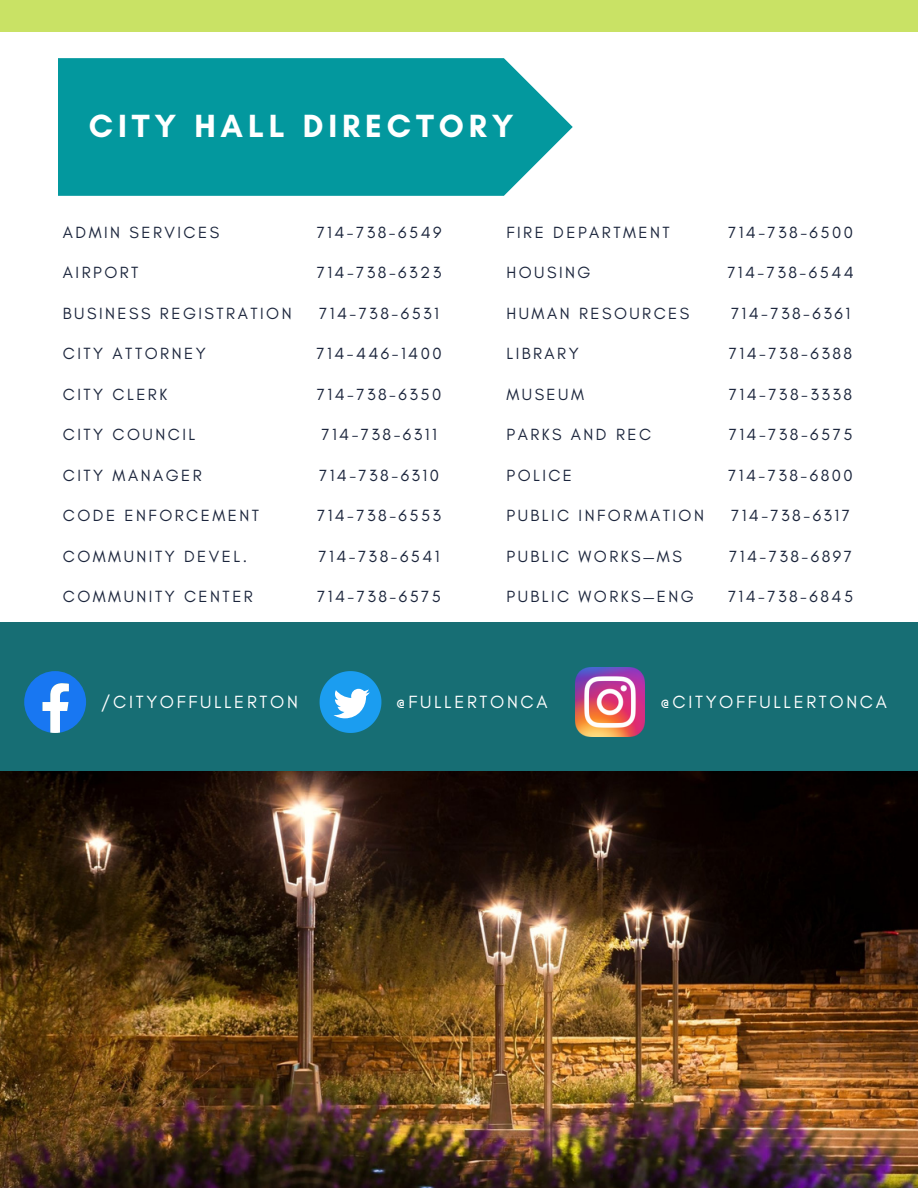
<style>
.page{position:relative;width:918px;height:1188px;background:#fff}
.page>*{position:absolute;margin:0;border:0;box-sizing:border-box;transform-origin:0 0}
.t1{font:700 32.7px "Glacial Indifference";letter-spacing:.15em;color:#fff}
.t2{font:18px "Glacial Indifference";letter-spacing:.15em;color:#fff}
.t3{font:16.5px "Glacial Indifference";letter-spacing:.15em;color:#1b253c}
</style>
<div class="page">
<img style="left:0;top:771px;width:918px;height:417px">
<div style="left:0;top:0;width:918px;height:31px;background:#c9e265"></div>
<div style="left:0;top:623px;width:918px;height:148px;background:#176e74"></div>
<svg style="left:24px;top:671px;width:62px;height:62px"></svg>
<svg style="left:320px;top:671px;width:61px;height:62px"></svg>
<img style="left:576px;top:668px;width:69px;height:68px">
<svg style="left:58px;top:58px;width:515px;height:138px;background:#149fa4"></svg>
<p class="t1" style="left:89px;top:106px;width:426px">CITY HALL DIRECTORY</p>
<p class="t3" style="left:63px;top:222px;width:158px">ADMIN SERVICES</p>
<p class="t3" style="left:63px;top:263px;width:77px">AIRPORT</p>
<p class="t3" style="left:63px;top:303px;width:230px">BUSINESS REGISTRATION</p>
<p class="t3" style="left:63px;top:344px;width:144px">CITY ATTORNEY</p>
<p class="t3" style="left:63px;top:384px;width:106px">CITY CLERK</p>
<p class="t3" style="left:63px;top:425px;width:134px">CITY COUNCIL</p>
<p class="t3" style="left:63px;top:465px;width:140px">CITY MANAGER</p>
<p class="t3" style="left:63px;top:506px;width:198px">CODE ENFORCEMENT</p>
<p class="t3" style="left:63px;top:546px;width:186px">COMMUNITY DEVEL.</p>
<p class="t3" style="left:63px;top:587px;width:191px">COMMUNITY CENTER</p>
<p class="t3" style="left:317px;top:222px;width:126px">714-738-6549</p>
<p class="t3" style="left:317px;top:263px;width:126px">714-738-6323</p>
<p class="t3" style="left:319px;top:303px;width:121px">714-738-6531</p>
<p class="t3" style="left:317px;top:344px;width:127px">714-446-1400</p>
<p class="t3" style="left:317px;top:384px;width:126px">714-738-6350</p>
<p class="t3" style="left:321px;top:425px;width:117px">714-738-6311</p>
<p class="t3" style="left:319px;top:465px;width:121px">714-738-6310</p>
<p class="t3" style="left:317px;top:506px;width:126px">714-738-6553</p>
<p class="t3" style="left:319px;top:546px;width:123px">714-738-6541</p>
<p class="t3" style="left:317px;top:587px;width:125px">714-738-6575</p>
<p class="t3" style="left:506px;top:222px;width:165px">FIRE DEPARTMENT</p>
<p class="t3" style="left:506px;top:263px;width:86px">HOUSING</p>
<p class="t3" style="left:506px;top:303px;width:184px">HUMAN RESOURCES</p>
<p class="t3" style="left:506px;top:344px;width:74px">LIBRARY</p>
<p class="t3" style="left:506px;top:384px;width:79px">MUSEUM</p>
<p class="t3" style="left:506px;top:425px;width:146px">PARKS AND REC</p>
<p class="t3" style="left:506px;top:465px;width:67px">POLICE</p>
<p class="t3" style="left:506px;top:506px;width:199px">PUBLIC INFORMATION</p>
<p class="t3" style="left:506px;top:546px;width:177px">PUBLIC WORKS—MS</p>
<p class="t3" style="left:506px;top:587px;width:189px">PUBLIC WORKS—ENG</p>
<p class="t3" style="left:728px;top:222px;width:126px">714-738-6500</p>
<p class="t3" style="left:727px;top:263px;width:128px">714-738-6544</p>
<p class="t3" style="left:731px;top:303px;width:121px">714-738-6361</p>
<p class="t3" style="left:729px;top:344px;width:125px">714-738-6388</p>
<p class="t3" style="left:729px;top:384px;width:125px">714-738-3338</p>
<p class="t3" style="left:729px;top:425px;width:125px">714-738-6575</p>
<p class="t3" style="left:728px;top:465px;width:126px">714-738-6800</p>
<p class="t3" style="left:731px;top:506px;width:120px">714-738-6317</p>
<p class="t3" style="left:729px;top:546px;width:124px">714-738-6897</p>
<p class="t3" style="left:728px;top:587px;width:127px">714-738-6845</p>
<p class="t2" style="left:101px;top:691px;width:198px">/CITYOFFULLERTON</p>
<p class="t2" style="left:396px;top:690px;width:153px">@FULLERTONCA</p>
<p class="t2" style="left:660px;top:690px;width:228px">@CITYOFFULLERTONCA</p>
</div>
